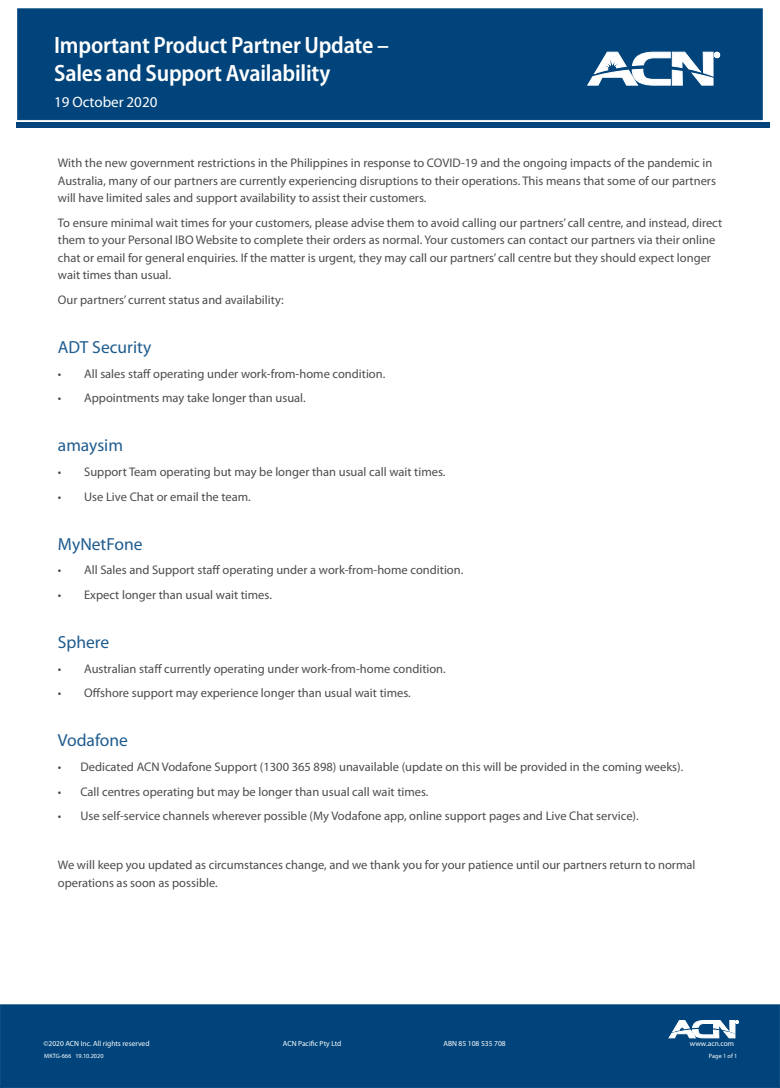
<style>
.page{position:relative;width:780px;height:1088px;background:#fff}
.page>*{position:absolute;margin:0;border:0;box-sizing:border-box;transform-origin:0 0}
.t1{font:600 semi-condensed 23.75px/28.1px "Myriad Pro";letter-spacing:-.01em;color:#fff}
.numbers_questions{font:17.5px "Myriad Pro";color:#1e5b8f}
.t2{font:15px "Myriad Pro";color:#fff}
.numbers_questions-2{font:12.5px/17.5px "Myriad Pro";color:#4b4c4d}
.t3{font:7.5px "Myriad Pro";color:#fff}
.t4{font:6.25px "Myriad Pro";color:#fff}
</style>
<div class="page">
<div style="left:18px;top:9px;width:744px;height:111px;background:#00447b"></div>
<div style="left:16px;top:122px;width:753px;height:6px;background:#00447b"></div>
<div style="left:0;top:1005px;width:780px;height:83px;background:#00447b;border:1px solid #00447b"></div>
<svg style="left:669px;top:1020px;width:69px;height:18px"></svg>
<svg style="left:587px;top:52px;width:133px;height:33px"></svg>
<h1 class="t1" style="left:54px;top:30px;width:336px">Important Product Partner Update –<br>Sales and Support Availability</h1>
<p class="t2" style="left:54px;top:93px;width:105px">19 October 2020</p>
<p class="numbers_questions-2" style="left:58px;top:154px;width:659px">With the new government restrictions in the Philippines in response to COVID-19 and the ongoing impacts of the pandemic in<br>Australia, many of our partners are currently experiencing disruptions to their operations. This means that some of our partners will have limited sales and support availability to assist their customers.</p>
<p class="numbers_questions-2" style="left:58px;top:214px;width:665px">To ensure minimal wait times for your customers, please advise them to avoid calling our partners’ call centre, and instead, direct them to your Personal IBO Website to complete their orders as normal. Your customers can contact our partners via their online chat or email for general enquiries. If the matter is urgent, they may call our partners’ call centre but they should expect longer wait times than usual.</p>
<p class="numbers_questions-2" style="left:58px;top:291px;width:227px">Our partners’ current status and availability:</p>
<p class="numbers_questions" style="left:58px;top:336px;width:95px">ADT Security</p>
<p class="numbers_questions-2" style="left:58px;top:364px;width:329px">• All sales staff operating under work-from-home condition.</p>
<p class="numbers_questions-2" style="left:58px;top:389px;width:249px">• Appointments may take longer than usual.</p>
<p class="numbers_questions" style="left:58px;top:435px;width:67px">amaysim</p>
<p class="numbers_questions-2" style="left:58px;top:463px;width:389px">• Support Team operating but may be longer than usual call wait times.</p>
<p class="numbers_questions-2" style="left:58px;top:487px;width:194px">• Use Live Chat or email the team.</p>
<p class="numbers_questions" style="left:58px;top:533px;width:86px">MyNetFone</p>
<p class="numbers_questions-2" style="left:58px;top:561px;width:407px">• All Sales and Support staff operating under a work-from-home condition.</p>
<p class="numbers_questions-2" style="left:58px;top:586px;width:215px">• Expect longer than usual wait times.</p>
<p class="numbers_questions" style="left:58px;top:631px;width:53px">Sphere</p>
<p class="numbers_questions-2" style="left:58px;top:659px;width:389px">• Australian staff currently operating under work-from-home condition.</p>
<p class="numbers_questions-2" style="left:58px;top:684px;width:354px">• Offshore support may experience longer than usual wait times.</p>
<p class="numbers_questions" style="left:58px;top:730px;width:72px">Vodafone</p>
<p class="numbers_questions-2" style="left:58px;top:758px;width:627px">• Dedicated ACN Vodafone Support (1300 365 898) unavailable (update on this will be provided in the coming weeks).</p>
<p class="numbers_questions-2" style="left:58px;top:782px;width:372px">• Call centres operating but may be longer than usual call wait times.</p>
<p class="numbers_questions-2" style="left:58px;top:807px;width:582px">• Use self-service channels wherever possible (My Vodafone app, online support pages and Live Chat service).</p>
<p class="numbers_questions-2" style="left:58px;top:856px;width:639px">We will keep you updated as circumstances change, and we thank you for your patience until our partners return to normal operations as soon as possible.</p>
<p class="t3" style="left:43px;top:1038px;width:108px">©2020 ACN Inc. All rights reserved</p>
<p class="t3" style="left:283px;top:1038px;width:60px">ACN Pacific Pty Ltd</p>
<p class="t3" style="left:443px;top:1038px;width:64px">ABN 85 108 535 708</p>
<p class="t3" style="left:689px;top:1038px;width:46px">www.acn.com</p>
<p class="t4" style="left:44px;top:1052px;width:61px">MKTG-666 19.10.2020</p>
<p class="t4" style="left:709px;top:1052px;width:30px">Page 1 of 1</p>
</div>
